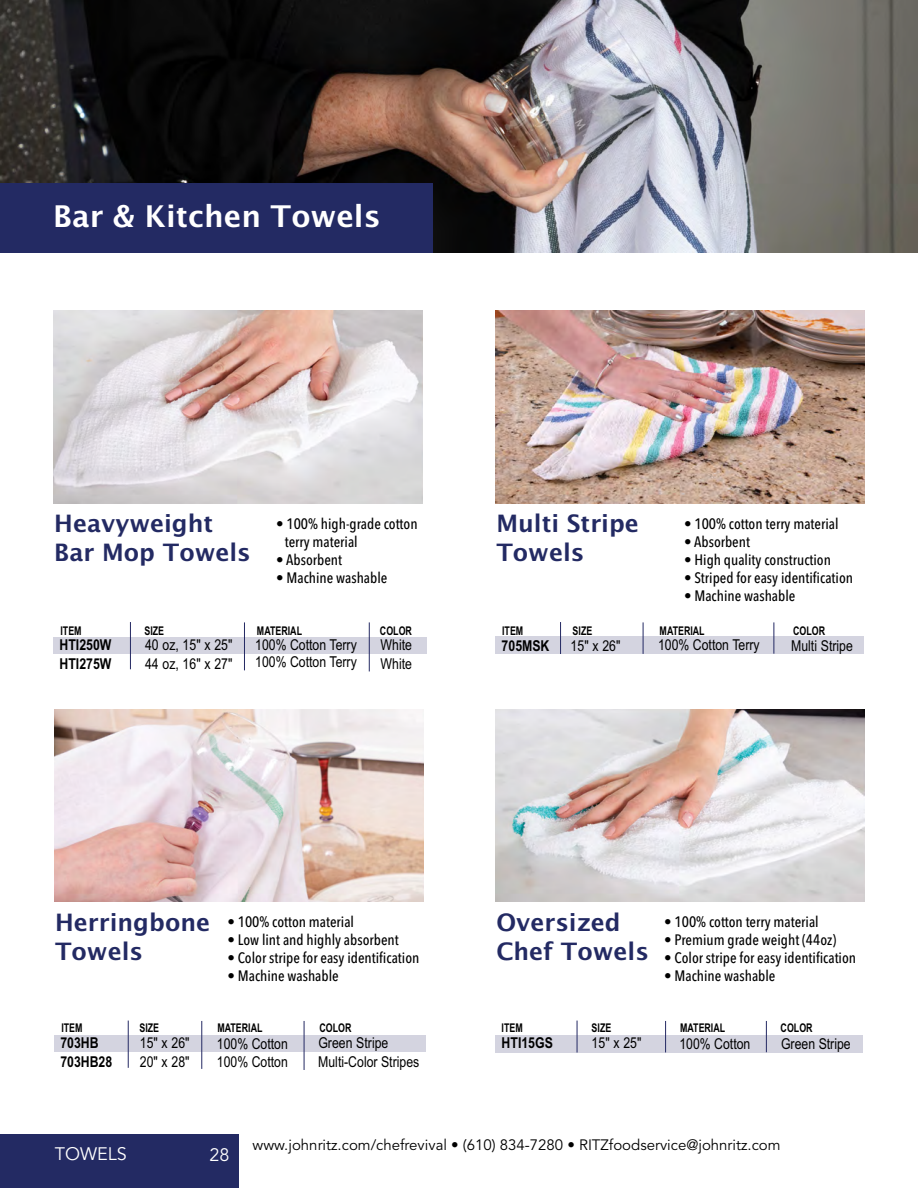
<style>
.page{position:relative;width:918px;height:1188px;background:#fff}
.page>*{position:absolute;margin:0;border:0;box-sizing:border-box;transform-origin:0 0}
.t1{font:600 30px "Lucida Sans";color:#fff}
.t2{font:600 24px/28.8px "Lucida Sans";color:#232a63}
.t3{font:18px "Avenir";color:#fff}
.t4{font:500 15px/18px "Avenir Next Condensed";color:#000}
.t5{font:15px/16.8px "Arial Narrow";color:#000}
.t6{font:15px "Avenir";color:#000}
.t7{font:700 15px "Arial Narrow";color:#000}
.t8{font:700 12px "Arial Narrow";color:#000;scale:.9 1}
</style>
<div class="page">
<div style="left:0;top:1134px;width:239px;height:54px;background:#232a63"></div>
<div style="left:496px;top:1036px;width:367px;height:17px;background:#d4d4e0"></div>
<hr style="left:577px;top:1021px;width:1px;height:32px;background:#242963">
<hr style="left:665px;top:1021px;width:1px;height:31px;background:#242963">
<hr style="left:766px;top:1021px;width:1px;height:31px;background:#242963">
<div style="left:54px;top:1035px;width:372px;height:17px;background:#d4d4e0"></div>
<hr style="left:128px;top:1021px;width:1px;height:47px;background:#242963">
<hr style="left:201px;top:1021px;width:1px;height:48px;background:#242963">
<hr style="left:304px;top:1021px;width:1px;height:49px;background:#242963">
<div style="left:496px;top:637px;width:368px;height:17px;background:#d4d4e0"></div>
<hr style="left:560px;top:622px;width:1px;height:32px;background:#242963">
<hr style="left:643px;top:622px;width:1px;height:32px;background:#242963">
<hr style="left:774px;top:622px;width:1px;height:32px;background:#242963">
<div style="left:54px;top:637px;width:373px;height:17px;background:#d4d4e0"></div>
<hr style="left:130px;top:622px;width:1px;height:47px;background:#242963">
<hr style="left:244px;top:622px;width:1px;height:48px;background:#242963">
<hr style="left:369px;top:622px;width:1px;height:49px;background:#242963">
<img style="left:0;top:0;width:918px;height:252px">
<div style="left:0;top:183px;width:433px;height:69px;background:#232a63"></div>
<img style="left:54px;top:311px;width:368px;height:192px">
<img style="left:496px;top:311px;width:368px;height:192px">
<img style="left:54px;top:709px;width:369px;height:193px">
<img style="left:496px;top:709px;width:368px;height:193px">
<h1 class="t1" style="left:53px;top:206px;width:329px">Bar &amp; Kitchen Towels</h1>
<h2 class="t2" style="left:54px;top:512px;width:198px">Heavyweight<br>Bar Mop Towels</h2>
<p class="t4" style="left:684px;top:516px;width:156px">• 100% cotton terry material</p>
<h2 class="t2" style="left:496px;top:512px;width:144px">Multi Stripe<br>Towels</h2>
<p class="t4" style="left:285px;top:516px;width:134px;text-indent:-9px">• 100% high-grade cotton terry material</p>
<p class="t4" style="left:276px;top:552px;width:67px">• Absorbent</p>
<p class="t4" style="left:276px;top:570px;width:113px">• Machine washable</p>
<p class="t4" style="left:684px;top:534px;width:67px">• Absorbent</p>
<p class="t4" style="left:684px;top:552px;width:148px">• High quality construction</p>
<p class="t4" style="left:684px;top:570px;width:170px">• Striped for easy identification</p>
<p class="t4" style="left:684px;top:588px;width:113px">• Machine washable</p>
<p class="t8" style="left:60px;top:626px;width:25px">ITEM</p>
<p class="t8" style="left:144px;top:626px;width:23px">SIZE</p>
<p class="t8" style="left:257px;top:626px;width:52px">MATERIAL</p>
<p class="t8" style="left:380px;top:626px;width:37px">COLOR</p>
<p class="t5" style="left:255px;top:638px;width:103px">100% Cotton Terry<br>100% Cotton Terry</p>
<p class="t8" style="left:502px;top:626px;width:25px">ITEM</p>
<p class="t8" style="left:573px;top:626px;width:23px">SIZE</p>
<p class="t8" style="left:660px;top:626px;width:52px">MATERIAL</p>
<p class="t8" style="left:793px;top:626px;width:37px">COLOR</p>
<p class="t5" style="left:658px;top:638px;width:103px">100% Cotton Terry</p>
<p class="t7" style="left:60px;top:639px;width:53px">HTI250W</p>
<p class="t5" style="left:145px;top:637px;width:89px">40 oz, 15" x 25"</p>
<p class="t5" style="left:381px;top:637px;width:33px">White</p>
<p class="t7" style="left:502px;top:640px;width:49px">705MSK</p>
<p class="t5" style="left:571px;top:639px;width:51px">15" x 26"</p>
<p class="t5" style="left:791px;top:639px;width:63px">Multi Stripe</p>
<p class="t7" style="left:60px;top:658px;width:53px">HTI275W</p>
<p class="t5" style="left:145px;top:657px;width:89px">44 oz, 16" x 27"</p>
<p class="t5" style="left:381px;top:657px;width:33px">White</p>
<h2 class="t2" style="left:55px;top:910px;width:157px">Herringbone<br>Towels</h2>
<p class="t4" style="left:664px;top:914px;width:156px">• 100% cotton terry material</p>
<h2 class="t2" style="left:496px;top:910px;width:154px">Oversized<br>Chef Towels</h2>
<p class="t4" style="left:228px;top:914px;width:128px">• 100% cotton material</p>
<p class="t4" style="left:228px;top:932px;width:173px">• Low lint and highly absorbent</p>
<p class="t4" style="left:228px;top:950px;width:193px">• Color stripe for easy identification</p>
<p class="t4" style="left:228px;top:968px;width:113px">• Machine washable</p>
<p class="t4" style="left:664px;top:932px;width:174px">• Premium grade weight (44oz)</p>
<p class="t4" style="left:664px;top:950px;width:193px">• Color stripe for easy identification</p>
<p class="t4" style="left:664px;top:968px;width:113px">• Machine washable</p>
<p class="t8" style="left:61px;top:1023px;width:25px">ITEM</p>
<p class="t8" style="left:139px;top:1023px;width:23px">SIZE</p>
<p class="t8" style="left:217px;top:1023px;width:52px">MATERIAL</p>
<p class="t8" style="left:319px;top:1023px;width:37px">COLOR</p>
<p class="t5" style="left:318px;top:1055px;width:103px">Multi-Color Stripes</p>
<p class="t8" style="left:502px;top:1023px;width:25px">ITEM</p>
<p class="t8" style="left:592px;top:1023px;width:23px">SIZE</p>
<p class="t8" style="left:680px;top:1023px;width:52px">MATERIAL</p>
<p class="t8" style="left:781px;top:1023px;width:37px">COLOR</p>
<p class="t7" style="left:60px;top:1037px;width:40px">703HB</p>
<p class="t5" style="left:140px;top:1036px;width:51px">15" x 26"</p>
<p class="t5" style="left:318px;top:1036px;width:72px">Green Stripe</p>
<p class="t7" style="left:502px;top:1037px;width:53px">HTI15GS</p>
<p class="t5" style="left:592px;top:1036px;width:51px">15" x 25"</p>
<p class="t7" style="left:60px;top:1057px;width:53px">703HB28</p>
<p class="t5" style="left:140px;top:1055px;width:51px">20" x 28"</p>
<p class="t5" style="left:217px;top:1037px;width:73px">100% Cotton</p>
<p class="t5" style="left:679px;top:1037px;width:73px">100% Cotton</p>
<p class="t5" style="left:781px;top:1037px;width:71px">Green Stripe</p>
<p class="t5" style="left:217px;top:1055px;width:73px">100% Cotton</p>
<p class="t3" style="left:55px;top:1143px;width:74px">TOWELS</p>
<p class="t3" style="left:209px;top:1144px;width:22px">28</p>
<p class="t6" style="left:253px;top:1136px;width:529px">www.johnritz.com/chefrevival • (610) 834-7280 • RITZfoodservice@johnritz.com</p>
</div>
